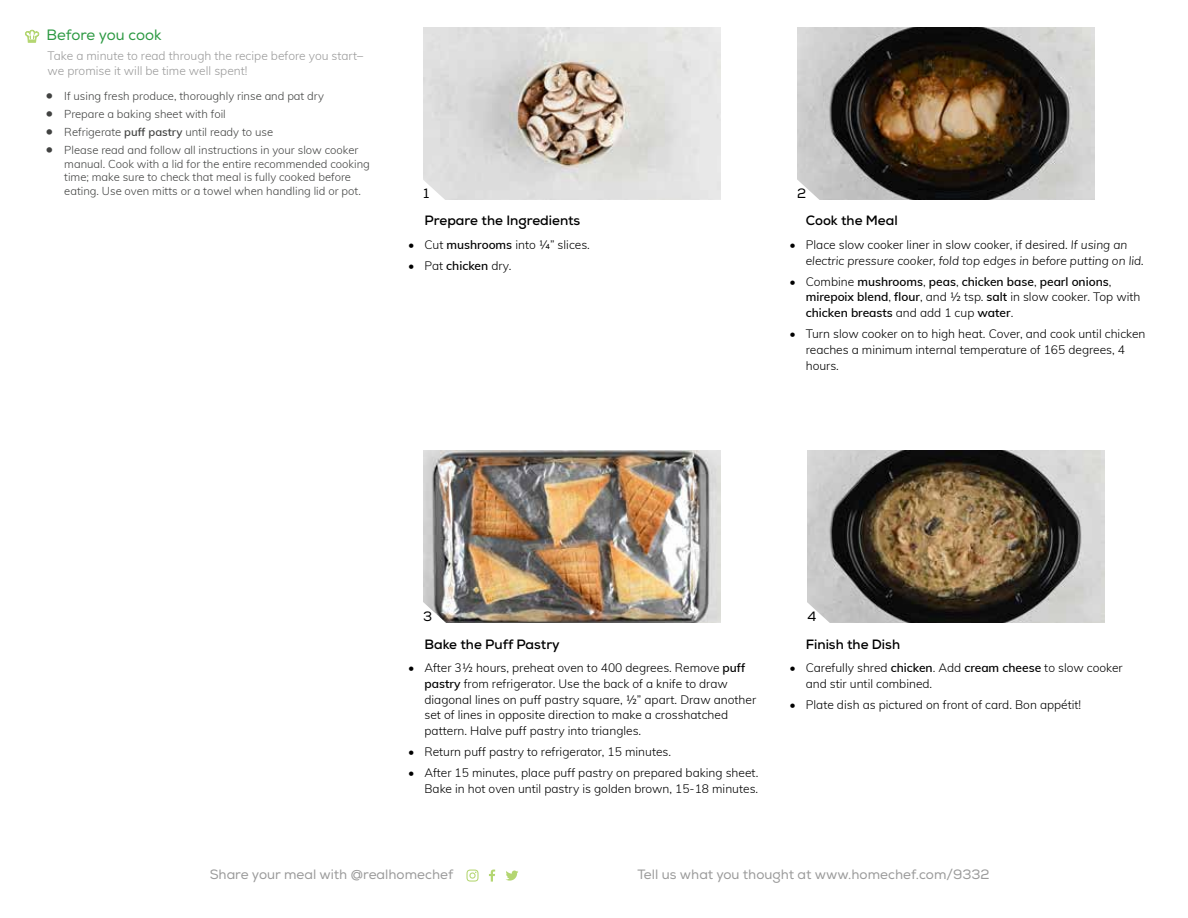
<style>
.page{position:relative;width:1188px;height:918px;background:#fff}
.page>*{position:absolute;margin:0;border:0;box-sizing:border-box;transform-origin:0 0}
.t1{font:15px "Nexa";letter-spacing:-.005em;color:#2c9942}
.t2{font:13.5px "Nexa";color:#9a9a9a}
.t3{font:700 13.5px "Nexa";color:#000}
.t4{font:13.5px "Nexa";color:#000}
.t5{font:300 12px/15.8px "Muli";color:#000}
.t6{font:600 12px/15.8px "Muli";color:#000}
.t7{font:italic 300 12px/15.8px "Muli";color:#000}
.t8{font:300 12px/15px "Muli";color:#9a9a9a}
.t9{font:300 11.25px/13.5px "Muli";color:#414241}
.s1{font-size:15px}
.s2{font-weight:600}
.s3{font-style:normal}
.s4{font-weight:300}
</style>
<div class="page">
<svg style="left:25px;top:30px;width:14px;height:12px"></svg>
<svg style="left:489px;top:870px;width:6px;height:12px"></svg>
<svg style="left:466px;top:870px;width:13px;height:12px"></svg>
<svg style="left:506px;top:871px;width:12px;height:10px"></svg>
<img style="left:423px;top:450px;width:297px;height:173px">
<img style="left:423px;top:27px;width:297px;height:173px">
<img style="left:808px;top:450px;width:297px;height:173px">
<img style="left:797px;top:27px;width:297px;height:173px">
<svg style="left:423px;top:178px;width:24px;height:22px"></svg>
<svg style="left:797px;top:178px;width:24px;height:22px"></svg>
<svg style="left:423px;top:601px;width:24px;height:22px"></svg>
<svg style="left:807px;top:601px;width:24px;height:22px"></svg>
<p class="t1" style="left:46px;top:26px;width:117px">Before you cook</p>
<p class="t8" style="left:48px;top:47px;width:317px">Take a minute to read through the recipe before you start– we promise it will be time well spent!</p>
<p class="t9" style="left:45px;top:89px;width:280px"><span class="s1">•</span> If using fresh produce, thoroughly rinse and pat dry</p>
<p class="t9" style="left:45px;top:107px;width:182px"><span class="s1">•</span> Prepare a baking sheet with foil</p>
<p class="t9" style="left:45px;top:125px;width:229px"><span class="s1">•</span> Refrigerate <span class="s2">puff pastry</span> until ready to use</p>
<p class="t9" style="left:64px;top:143px;width:307px;text-indent:-19px"><span class="s1">•</span> Please read and follow all instructions in your slow cooker manual. Cook with a lid for the entire recommended cooking time; make sure to check that meal is fully cooked before eating. Use oven mitts or a towel when handling lid or pot.</p>
<p class="t4" style="left:423px;top:185px;width:7px">1</p>
<p class="t3" style="left:425px;top:212px;width:157px">Prepare the Ingredients</p>
<p class="t5" style="left:408px;top:236px;width:183px">• Cut <span class="s2">mushrooms</span> into ¼” slices.</p>
<p class="t5" style="left:408px;top:257px;width:105px">• Pat <span class="s2">chicken</span> dry.</p>
<p class="t4" style="left:797px;top:185px;width:11px">2</p>
<p class="t3" style="left:806px;top:212px;width:93px">Cook the Meal</p>
<p class="t7" style="left:806px;top:236px;width:340px;text-indent:-16px"><span class="s3">• Place slow cooker liner in slow cooker, if desired.</span> If using an electric pressure cooker, fold top edges in before putting on lid.</p>
<p class="t6" style="left:806px;top:273px;width:336px;text-indent:-16px"><span class="s4">• Combine</span> mushrooms<span class="s4">,</span> peas<span class="s4">,</span> chicken base<span class="s4">,</span> pearl onions<span class="s4">, </span>mirepoix blend<span class="s4">,</span> flour<span class="s4">, and ½ tsp.</span> salt <span class="s4">in slow cooker. Top with </span>chicken breasts <span class="s4">and add 1 cup</span> water<span class="s4">.</span></p>
<p class="t5" style="left:806px;top:326px;width:341px;text-indent:-16px">• Turn slow cooker on to high heat. Cover, and cook until chicken reaches a minimum internal temperature of 165 degrees, 4 hours.</p>
<p class="t4" style="left:423px;top:608px;width:11px">3</p>
<p class="t4" style="left:808px;top:608px;width:10px">4</p>
<p class="t3" style="left:424px;top:635px;width:137px">Bake the Puff Pastry</p>
<p class="t5" style="left:424px;top:659px;width:333px;text-indent:-16px">• After 3½ hours, preheat oven to 400 degrees. Remove <span class="s2">puff pastry</span> from refrigerator. Use the back of a knife to draw diagonal lines on puff pastry square, ½” apart. Draw another set of lines in opposite direction to make a crosshatched pattern. Halve puff pastry into triangles.</p>
<p class="t5" style="left:408px;top:743px;width:264px">• Return puff pastry to refrigerator, 15 minutes.</p>
<p class="t5" style="left:408px;top:765px;width:352px;text-align:right">• After 15 minutes, place puff pastry on prepared baking sheet.<br>Bake in hot oven until pastry is golden brown, 15-18 minutes.</p>
<p class="t3" style="left:806px;top:635px;width:96px">Finish the Dish</p>
<p class="t5" style="left:806px;top:659px;width:319px;text-indent:-16px">• Carefully shred <span class="s2">chicken</span>. Add <span class="s2">cream cheese</span> to slow cooker and stir until combined.</p>
<p class="t5" style="left:790px;top:696px;width:293px">• Plate dish as pictured on front of card. Bon appétit!</p>
<p class="t2" style="left:210px;top:867px;width:245px">Share your meal with @realhomechef</p>
<p class="t2" style="left:638px;top:867px;width:354px">Tell us what you thought at www.homechef.com/9332</p>
</div>
